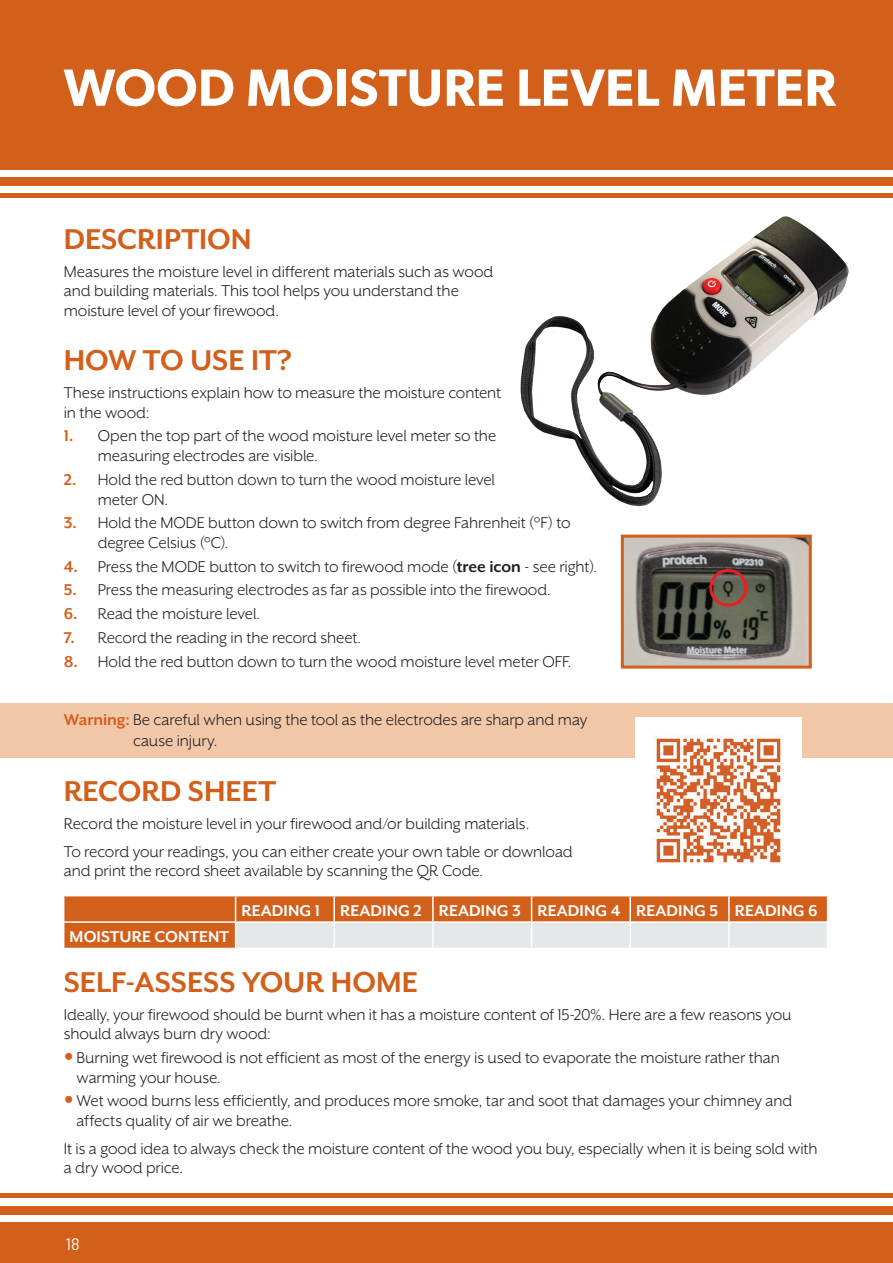
<style>
.page{position:relative;width:893px;height:1263px;background:#fff}
.page>*{position:absolute;margin:0;border:0;box-sizing:border-box;transform-origin:0 0}
.t1{font:600 52.5px "Gibson";letter-spacing:.005em;color:#fff}
.t2{font:700 33px "Mr Eaves XL San OT";color:#d25f1a}
.t3{font:18px/19.5px "Mr Eaves XL San OT";letter-spacing:-.005em;color:#231f20}
.t4{font:700 18px "Mr Eaves XL San OT";letter-spacing:.005em;color:#fff}
.t5{font:16.5px "Barlow";color:#fff}
.s1{font-weight:700;color:#d25f1a}
.s2{font-weight:700}
</style>
<div class="page">
<div style="left:0;top:1222px;width:893px;height:41px;background:#d25f1a"></div>
<div style="left:0;top:1206px;width:893px;height:8px;background:#d25f1a"></div>
<div style="left:0;top:1193px;width:893px;height:5px;background:#d25f1a"></div>
<div style="left:0;top:703px;width:893px;height:54px;background:#f2c7a8"></div>
<div style="left:0;top:0;width:893px;height:169px;background:#d25f1a"></div>
<div style="left:0;top:177px;width:893px;height:9px;background:#d25f1a"></div>
<hr style="left:0;top:194px;width:893px;height:4px;background:#d25f1a">
<img style="left:520px;top:216px;width:329px;height:291px">
<img style="left:636px;top:718px;width:166px;height:146px">
<img style="left:625px;top:539px;width:183px;height:125px">
<div style="left:621px;top:535px;width:191px;height:133px;border:3px solid #d25f1a"></div>
<div style="left:709px;top:569px;width:38px;height:37px;border:3px solid #ee1d23;border-radius:17px"></div>
<svg style="left:63px;top:896px;width:765px;height:52px;background:#dd9d78"></svg>
<h1 class="t1" style="left:64px;top:56px;width:774px">WOOD MOISTURE LEVEL METER</h1>
<h2 class="t2" style="left:64px;top:222px;width:189px">DESCRIPTION</h2>
<p class="t3" style="left:64px;top:262px;width:431px">Measures the moisture level in different materials such as wood and building materials. This tool helps you understand the moisture level of your firewood.</p>
<h2 class="t2" style="left:64px;top:344px;width:230px">HOW TO USE IT?</h2>
<p class="t3" style="left:64px;top:383px;width:439px">These instructions explain how to measure the moisture content in the wood:</p>
<p class="t3" style="left:98px;top:426px;width:400px;text-indent:-34px"><span class="s1">1.</span> Open the top part of the wood moisture level meter so the measuring electrodes are visible.</p>
<p class="t3" style="left:64px;top:470px;width:433px"><span class="s1">2.</span> Hold the red button down to turn the wood moisture level</p>
<p class="t3" style="left:98px;top:489px;width:72px">meter ON.</p>
<p class="t3" style="left:98px;top:513px;width:474px;text-indent:-34px"><span class="s1">3.</span> Hold the MODE button down to switch from degree Fahrenheit (°F) to degree Celsius (°C).</p>
<p class="t3" style="left:64px;top:556px;width:535px"><span class="s1">4.</span> Press the MODE button to switch to firewood mode (<span class="s2">tree icon</span> - see right).</p>
<p class="t3" style="left:64px;top:580px;width:488px"><span class="s1">5.</span> Press the measuring electrodes as far as possible into the firewood.</p>
<p class="t3" style="left:64px;top:604px;width:198px"><span class="s1">6.</span> Read the moisture level.</p>
<p class="t3" style="left:64px;top:628px;width:299px"><span class="s1">7.</span> Record the reading in the record sheet.</p>
<p class="t3" style="left:64px;top:651px;width:509px"><span class="s1">8.</span> Hold the red button down to turn the wood moisture level meter OFF.</p>
<p class="t3" style="left:133px;top:709px;width:456px;line-height:21px;text-indent:-69px"><span class="s1">Warning:</span> Be careful when using the tool as the electrodes are sharp and may cause injury.</p>
<h2 class="t2" style="left:64px;top:774px;width:214px">RECORD SHEET</h2>
<p class="t3" style="left:64px;top:809px;width:510px;line-height:28px">Record the moisture level in your firewood and/or building materials.<br>To record your readings, you can either create your own table or download</p>
<p class="t3" style="left:64px;top:861px;width:421px">and print the record sheet available by scanning the QR Code.</p>
<p class="t4" style="left:70px;top:928px;width:161px">MOISTURE CONTENT</p>
<p class="t4" style="left:242px;top:902px;width:578px">READING 1 READING 2 READING 3 READING 4 READING 5 READING 6</p>
<h2 class="t2" style="left:64px;top:965px;width:356px">SELF-ASSESS YOUR HOME</h2>
<p class="t3" style="left:64px;top:1005px;width:729px">Ideally, your firewood should be burnt when it has a moisture content of 15-20%. Here are a few reasons you should always burn dry wood:</p>
<p class="t3" style="left:77px;top:1048px;width:705px">Burning wet firewood is not efficient as most of the energy is used to evaporate the moisture rather than warming your house.</p>
<p class="t3" style="left:77px;top:1091px;width:717px">Wet wood burns less efficiently, and produces more smoke, tar and soot that damages your chimney and affects quality of air we breathe.</p>
<p class="t3" style="left:64px;top:1139px;width:755px">It is a good idea to always check the moisture content of the wood you buy, especially when it is being sold with a dry wood price.</p>
<p class="t5" style="left:65px;top:1233px;width:16px">18</p>
</div>
